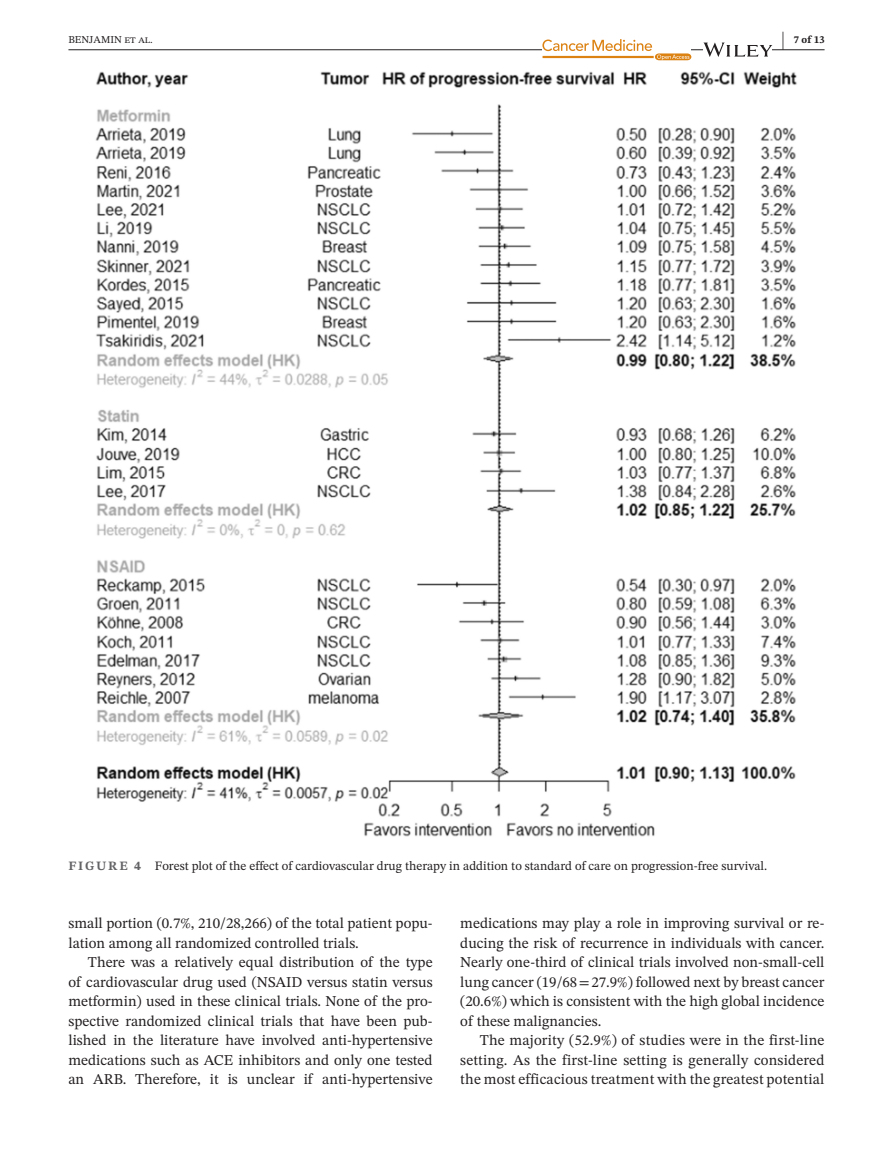
<style>
.page{position:relative;width:893px;height:1174px;background:#fff}
.page>*{position:absolute;margin:0;border:0;box-sizing:border-box;transform-origin:0 0}
.t1{font:700 21px "STIX Two Text";color:#231f20;scale:.42 1}
.t2{font:15px/19.5px "STIX Two Text";color:#231f20;text-align:justify}
.t3{font:12.75px "STIX Two Text";color:#231f20}
.t4{font:10.5px "STIX Two Text";color:#231f20}
.t5{font:700 10.5px "STIX Two Text";color:#231f20}
.s1{font-weight:700;color:#636366}
.s2{font-family:"STIX"}
</style>
<div class="page">
<hr style="left:68px;top:49px;width:756px;height:1px;background:#231f20">
<svg style="left:542px;top:39px;width:149px;height:21px"></svg>
<svg style="left:703px;top:43px;width:69px;height:14px"></svg>
<img style="left:95px;top:71px;width:702px;height:766px">
<h1 class="t1" style="left:782px;top:24px;width:8px">|</h1>
<p class="t4" style="left:68px;top:32px;width:86px">BENJAMIN et al.</p>
<p class="t5" style="left:794px;top:32px;width:32px">7 of 13</p>
<p class="t3" style="left:68px;top:856px;width:700px"><span class="s1">FIGURE 4</span> Forest plot of the effect of cardiovascular drug therapy in addition to standard of care on progression-free survival.</p>
<p class="t2" style="left:68px;top:913px;width:366px">small portion (0.7%, 210/28,266) of the total patient popu&shy;lation among all randomized controlled trials.</p>
<p class="t2" style="left:68px;top:952px;width:366px;text-indent:20px">There was a relatively equal distribution of the type of cardiovascular drug used (NSAID versus statin versus metformin) used in these clinical trials. None of the pro&shy;spective randomized clinical trials that have been pub&shy;lished in the literature have involved anti-hypertensive medications such as ACE inhibitors and only one tested an ARB. Therefore, it is unclear if anti-hypertensive</p>
<p class="t2" style="left:460px;top:913px;width:366px">medications may play a role in improving survival or re&shy;ducing the risk of recurrence in individuals with cancer.<br>Nearly one-third of clinical trials involved non-small-cell lung cancer (19/68<span class="s2">=</span>27.9%) followed next by breast cancer (20.6%) which is consistent with the high global incidence of these malignancies.</p>
<p class="t2" style="left:460px;top:1030px;width:366px;text-indent:20px">The majority (52.9%) of studies were in the first-line setting. As the first-line setting is generally considered the most efficacious treatment with the greatest potential</p>
</div>
